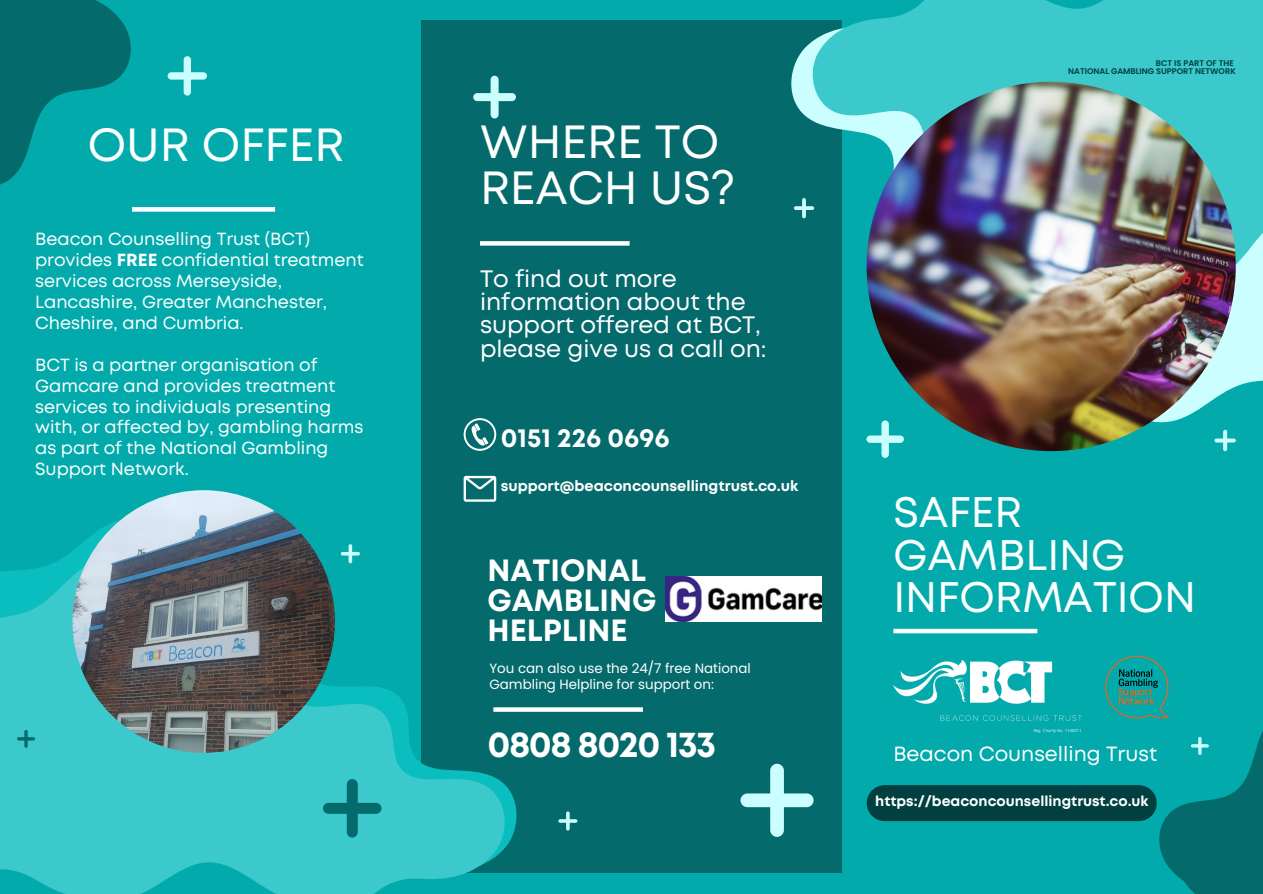
<style>
.page{position:relative;width:1263px;height:894px;background:#fff}
.page>*{position:absolute;margin:0;border:0;box-sizing:border-box;transform-origin:0 0}
.t1{font:46.35px/45.6px "Mont";color:#fff}
.t2{font:46.35px "Mont";color:#fcffff}
.t3{font:42.6px/42.6px "Mont";color:#fcffff}
.t4{font:700 36.3px "Mont";letter-spacing:-.04em;color:#fff}
.t5{font:700 30.6px/30.2px "Mont";color:#fff}
.t6{font:700 26.4px "Mont";color:#fff}
.t7{font:23.7px/23.2px "Mont";color:#fff}
.t8{font:20.55px "Mont";color:#fcffff}
.t9{font:17.55px/20.9px "Mont";color:#fcffff}
.t10{font:700 14.7px "Mont";color:#fff}
.t11{font:700 14.25px "Mont";color:#fcffff}
.t12{font:13.35px/15.5px "Poppins";color:#fff}
.t13{font:600 8.25px "Poppins";color:#023f40}
.s1{font-weight:700}
</style>
<div class="page">
<div style="left:0;top:0;width:1263px;height:893px;background:#03aaac"></div>
<div style="left:421px;top:21px;width:420px;height:851px;background:#056a6b"></div>
<svg style="left:719px;top:20px;width:544px;height:459px"></svg>
<svg style="left:808px;top:0;width:455px;height:281px;fill:#3bc9cb"></svg>
<img style="left:867px;top:82px;width:369px;height:369px;border-radius:50%">
<div style="left:893px;top:628px;width:144px;height:5px;background:#fcffff"></div>
<div style="left:885px;top:784px;width:254px;height:36px;background:#023f40"></div>
<svg style="left:867px;top:420px;width:37px;height:37px"></svg>
<svg style="left:740px;top:763px;width:74px;height:73px"></svg>
<svg style="left:794px;top:198px;width:20px;height:20px"></svg>
<svg style="left:473px;top:76px;width:43px;height:42px"></svg>
<svg style="left:1214px;top:429px;width:22px;height:22px"></svg>
<svg style="left:0;top:534px;width:537px;height:359px;fill:#3bc9cb"></svg>
<svg style="left:558px;top:811px;width:19px;height:19px"></svg>
<svg style="left:0;top:0;width:131px;height:185px"></svg>
<svg style="left:480px;top:241px;width:150px;height:4px"></svg>
<svg style="left:493px;top:707px;width:150px;height:4px"></svg>
<svg style="left:168px;top:56px;width:39px;height:40px"></svg>
<svg style="left:323px;top:778px;width:58px;height:59px;background:#29aaab"></svg>
<svg style="left:17px;top:729px;width:18px;height:18px"></svg>
<svg style="left:341px;top:544px;width:19px;height:19px"></svg>
<svg style="left:464px;top:418px;width:32px;height:32px"></svg>
<svg style="left:464px;top:475px;width:32px;height:26px"></svg>
<img style="left:665px;top:576px;width:157px;height:45px">
<img style="left:893px;top:660px;width:188px;height:72px">
<div style="left:132px;top:207px;width:143px;height:5px;background:#fcffff"></div>
<img style="left:72px;top:490px;width:263px;height:262px;border-radius:50%">
<img style="left:1105px;top:655px;width:64px;height:64px">
<svg style="left:1157px;top:707px;width:106px;height:186px"></svg>
<p class="t2" style="left:88px;top:127px;width:258px">OUR OFFER</p>
<p class="t9" style="left:35px;top:230px;width:330px">Beacon Counselling Trust (BCT) provides <span class="s1">FREE</span> confidential treatment services across Merseyside,<br>Lancashire, Greater Manchester,<br>Cheshire, and Cumbria.</p>
<p class="t9" style="left:35px;top:355px;width:330px">BCT is a partner organisation of<br>Gamcare and provides treatment services to individuals presenting with, or affected by, gambling harms as part of the National Gambling<br>Support Network.</p>
<p class="t1" style="left:480px;top:122px;width:257px">WHERE TO<br>REACH US?</p>
<p class="t7" style="left:480px;top:269px;width:288px">To find out more information about the support offered at BCT, please give us a call on:</p>
<p class="t6" style="left:501px;top:428px;width:170px">0151 226 0696</p>
<p class="t10" style="left:501px;top:480px;width:299px">support@beaconcounsellingtrust.co.uk</p>
<p class="t5" style="left:487px;top:557px;width:170px">NATIONAL<br>GAMBLING<br>HELPLINE</p>
<p class="t12" style="left:489px;top:660px;width:263px">You can also use the 24/7 free National<br>Gambling Helpline for support on:</p>
<p class="t4" style="left:487px;top:730px;width:230px">0808 8020 133</p>
<p class="t13" style="left:1156px;top:57px;width:79px">BCT IS PART OF THE</p>
<p class="t13" style="left:1068px;top:65px;width:169px">NATIONAL GAMBLING SUPPORT NETWORK</p>
<p class="t3" style="left:893px;top:493px;width:233px">SAFER<br>GAMBLING</p>
<p class="t3" style="left:893px;top:579px;width:304px">INFORMATION</p>
<p class="t8" style="left:893px;top:745px;width:265px">Beacon Counselling Trust</p>
<p class="t11" style="left:875px;top:795px;width:275px">https://beaconcounsellingtrust.co.uk</p>
</div>
